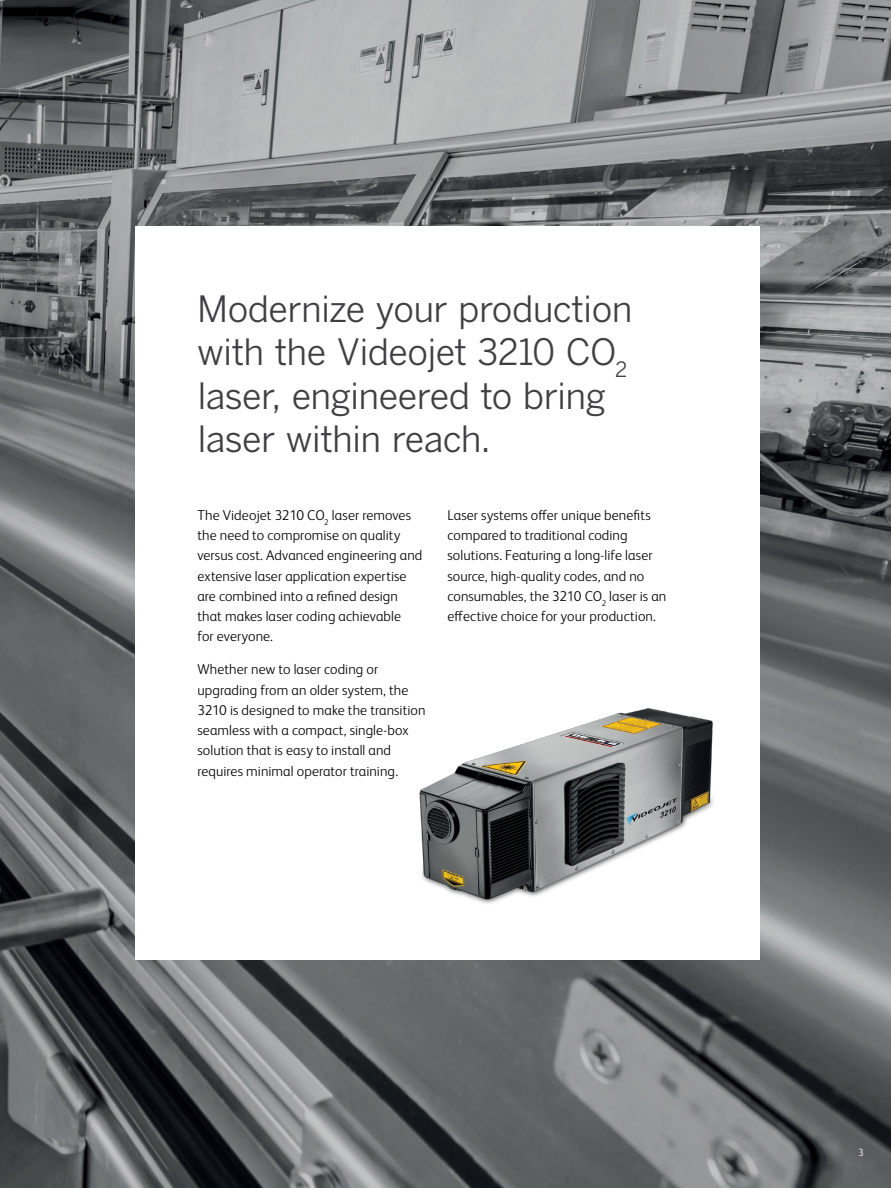
<style>
.page{position:relative;width:891px;height:1188px;background:#fff}
.page>*{position:absolute;margin:0;border:0;box-sizing:border-box;transform-origin:0 0}
.t1{font:36px/43.5px "Benton Gothic";letter-spacing:-.02em;color:#404042}
.t2{font:300 14.25px/20.2px "FS Albert Pro";letter-spacing:.005em;color:#000}
.t3{font:300 10.5px "FS Albert Pro";color:#fff}
</style>
<div class="page">
<img style="left:0;top:0;width:891px;height:1188px">
<div style="left:135px;top:226px;width:625px;height:734px;background:#fff"></div>
<img style="left:419px;top:708px;width:295px;height:196px">
<h1 class="t1" style="left:197px;top:288px;width:437px">Modernize your production with the Videojet 3210 CO<sub>2 </sub>laser, engineered to bring laser within reach.</h1>
<p class="t2" style="left:197px;top:504px;width:226px">The Videojet 3210 CO<sub>2</sub> laser removes the need to compromise on quality versus cost. Advanced engineering and extensive laser application expertise are combined into a refined design that makes laser coding achievable<br>for everyone.</p>
<p class="t2" style="left:197px;top:659px;width:230px">Whether new to laser coding or upgrading from an older system, the 3210 is designed to make the transition seamless with a compact, single-box solution that is easy to install and requires minimal operator training.</p>
<p class="t2" style="left:447px;top:504px;width:220px">Laser systems offer unique benefits compared to traditional coding solutions. Featuring a long-life laser source, high-quality codes, and no consumables, the 3210 CO<sub>2</sub> laser is an effective choice for your production.</p>
<p class="t3" style="left:858px;top:1145px;width:7px">3</p>
</div>
